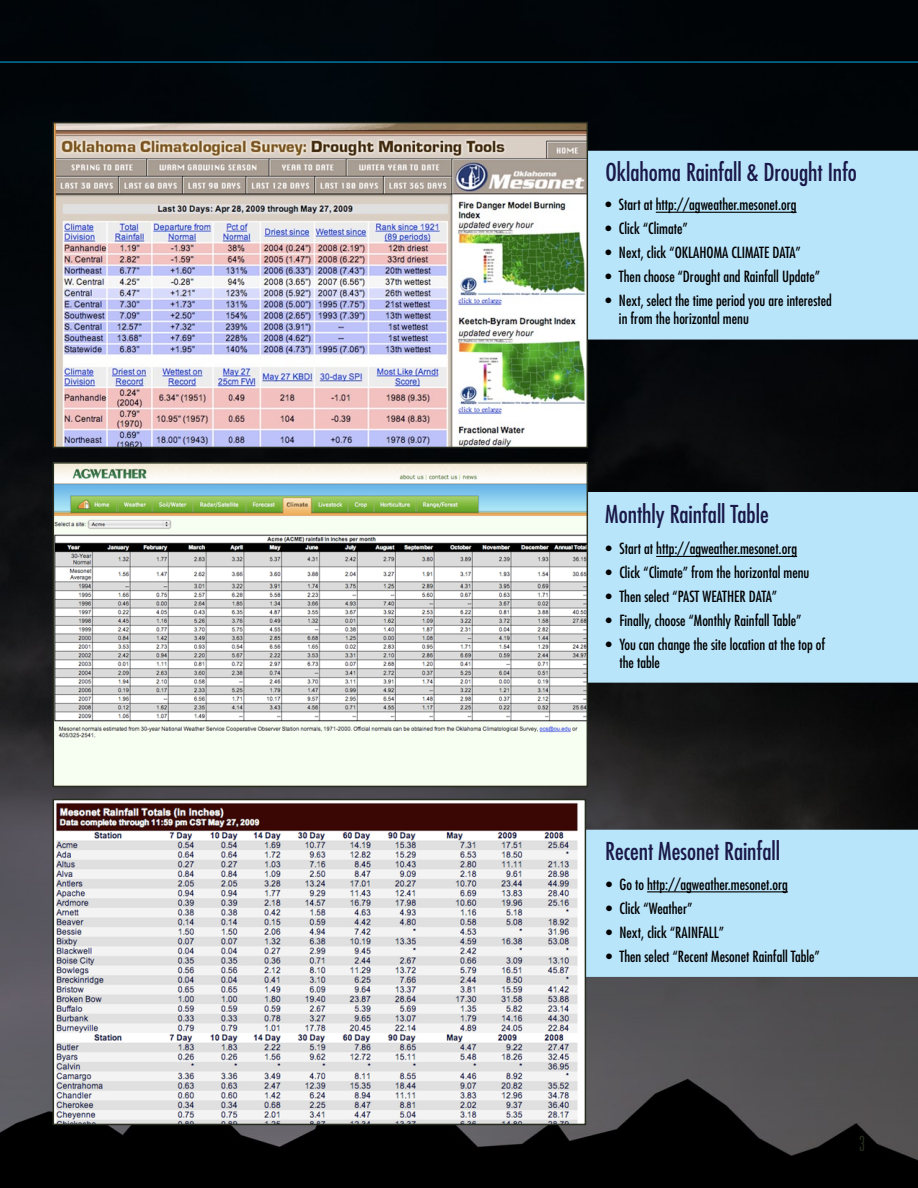
<style>
.page{position:relative;width:918px;height:1188px;background:#fff}
.page>*{position:absolute;margin:0;border:0;box-sizing:border-box;transform-origin:0 0}
.t1{font:condensed 24px "Futura";letter-spacing:-.005em;color:#1a1848}
.t2{font:300 ultra-condensed 21px "Univers";color:#272d1e}
.t3{font:condensed 15px/18px "Futura";color:#000}
</style>
<div class="page">
<img style="left:0;top:0;width:918px;height:1188px">
<div style="left:586px;top:830px;width:332px;height:147px;background:#b9e5fb"></div>
<hr style="left:647px;top:891px;width:141px;height:1px;background:#000">
<div style="left:588px;top:492px;width:330px;height:191px;background:#b9e5fb"></div>
<hr style="left:656px;top:556px;width:141px;height:1px;background:#000">
<div style="left:588px;top:151px;width:330px;height:189px;background:#b9e5fb"></div>
<hr style="left:656px;top:212px;width:141px;height:1px;background:#000">
<img style="left:56px;top:465px;width:529px;height:319px">
<div style="left:53px;top:462px;width:535px;height:325px;border:2px solid #272d1e"></div>
<img style="left:56px;top:802px;width:527px;height:320px">
<div style="left:53px;top:799px;width:533px;height:326px;border:2px solid #272d1e"></div>
<img style="left:56px;top:125px;width:529px;height:320px">
<div style="left:53px;top:122px;width:535px;height:326px;border:2px solid #272d1e"></div>
<hr style="left:0;top:62px;width:918px;height:1px;background:#00aeef">
<h1 class="t1" style="left:605px;top:157px;width:253px">Oklahoma Rainfall &amp; Drought Info</h1>
<p class="t3" style="left:605px;top:195px;width:193px">• Start at http://agweather.mesonet.org</p>
<p class="t3" style="left:605px;top:219px;width:84px">• Click “Climate”</p>
<p class="t3" style="left:605px;top:243px;width:197px">• Next, click “OKLAHOMA CLIMATE DATA”</p>
<p class="t3" style="left:605px;top:267px;width:216px">• Then choose “Drought and Rainfall Update”</p>
<p class="t3" style="left:619px;top:291px;width:214px;text-indent:-14px">• Next, select the time period you are interested in from the horizontal menu</p>
<h1 class="t1" style="left:605px;top:499px;width:165px">Monthly Rainfall Table</h1>
<p class="t3" style="left:606px;top:539px;width:193px">• Start at http://agweather.mesonet.org</p>
<p class="t3" style="left:606px;top:563px;width:205px">• Click “Climate” from the horizontal menu</p>
<p class="t3" style="left:606px;top:587px;width:173px">• Then select “PAST WEATHER DATA”</p>
<p class="t3" style="left:606px;top:611px;width:197px">• Finally, choose “Monthly Rainfall Table”</p>
<p class="t3" style="left:619px;top:635px;width:207px;text-indent:-14px">• You can change the site location at the top of the table</p>
<h1 class="t1" style="left:605px;top:836px;width:176px">Recent Mesonet Rainfall</h1>
<p class="t3" style="left:606px;top:875px;width:183px">• Go to http://agweather.mesonet.org</p>
<p class="t3" style="left:606px;top:899px;width:88px">• Click “Weather”</p>
<p class="t3" style="left:606px;top:923px;width:120px">• Next, click “RAINFALL”</p>
<p class="t3" style="left:606px;top:947px;width:215px">• Then select “Recent Mesonet Rainfall Table”</p>
<h2 class="t2" style="left:859px;top:1133px;width:7px">3</h2>
</div>
